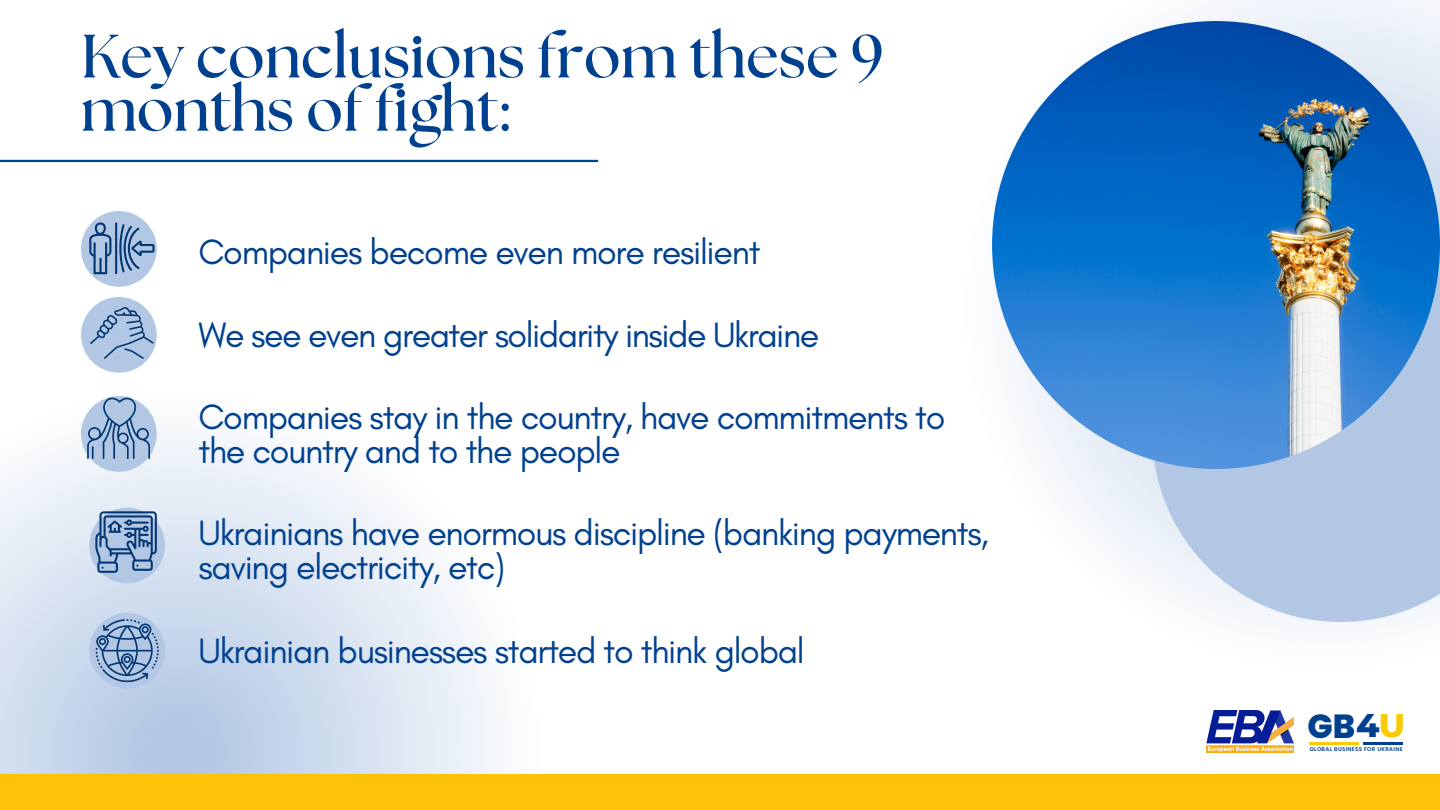
<style>
.page{position:relative;width:1440px;height:810px;background:#fff}
.page>*{position:absolute;margin:0;border:0;box-sizing:border-box;transform-origin:0 0}
.t1{font:700 61px/53.2px "The Seasons";color:#00418f}
.t2{font:35.8px/33.8px "Glacial Indifference";letter-spacing:-.035em;color:#00418f}
.t3{font:800 33.4px "Poppins";color:#00418f}
.t4{font:600 5.5px "Poppins";letter-spacing:.06em;color:#00418f}
.s1{font-family:"Montserrat";font-size:33.5px}
.s2{font-family:"Montserrat";font-size:33.5px;color:#f9ca06}
</style>
<div class="page">
<svg style="left:992px;top:0;width:448px;height:627px"></svg>
<svg style="left:0;top:356px;width:573px;height:418px"></svg>
<div style="left:81px;top:211px;width:76px;height:76px;background:#b1c7e4;border-radius:50%"></div>
<svg style="left:1152px;top:260px;width:288px;height:362px;background:#bacee7"></svg>
<img style="left:992px;top:21px;width:448px;height:448px;border-radius:50%">
<div style="left:0;top:774px;width:1440px;height:36px;background:#fec209"></div>
<svg style="left:0;top:160px;width:598px;height:2px"></svg>
<div style="left:81px;top:297px;width:76px;height:76px;background:#b1c7e4;border-radius:50%"></div>
<svg style="left:90px;top:307px;width:64px;height:52px"></svg>
<div style="left:81px;top:396px;width:76px;height:76px;background:#b1c7e4;border-radius:50%"></div>
<svg style="left:87px;top:396px;width:63px;height:63px"></svg>
<hr style="left:1310px;top:742px;width:49px;height:3px;background:#f9ca06">
<hr style="left:1363px;top:742px;width:40px;height:3px;background:#00418f">
<img style="left:1207px;top:710px;width:87px;height:43px">
<svg style="left:89px;top:222px;width:66px;height:52px"></svg>
<div style="left:89px;top:508px;width:76px;height:75px;background:#b1c7e4;border-radius:50%"></div>
<svg style="left:95px;top:511px;width:62px;height:62px"></svg>
<div style="left:89px;top:613px;width:76px;height:76px;background:#b1c7e4;border-radius:50%"></div>
<svg style="left:96px;top:619px;width:63px;height:63px"></svg>
<h1 class="t1" style="left:81px;top:33px;width:804px">Key conclusions from these 9 months of fight:</h1>
<p class="t2" style="left:199px;top:235px;width:563px">Companies become even more resilient</p>
<p class="t2" style="left:199px;top:317px;width:622px">We see even greater solidarity inside Ukraine</p>
<p class="t2" style="left:199px;top:400px;width:748px">Companies stay in the country, have commitments to the country and to the people</p>
<p class="t2" style="left:199px;top:515px;width:792px">Ukrainians have enormous discipline (banking payments, saving electricity, etc)</p>
<p class="t2" style="left:199px;top:634px;width:608px">Ukrainian businesses started to think global</p>
<p class="t3" style="left:1308px;top:703px;width:99px">GB<span class="s1">4</span><span class="s2">U</span></p>
<p class="t4" style="left:1310px;top:745px;width:94px">GLOBAL BUSINESS FOR UKRAINE</p>
</div>
